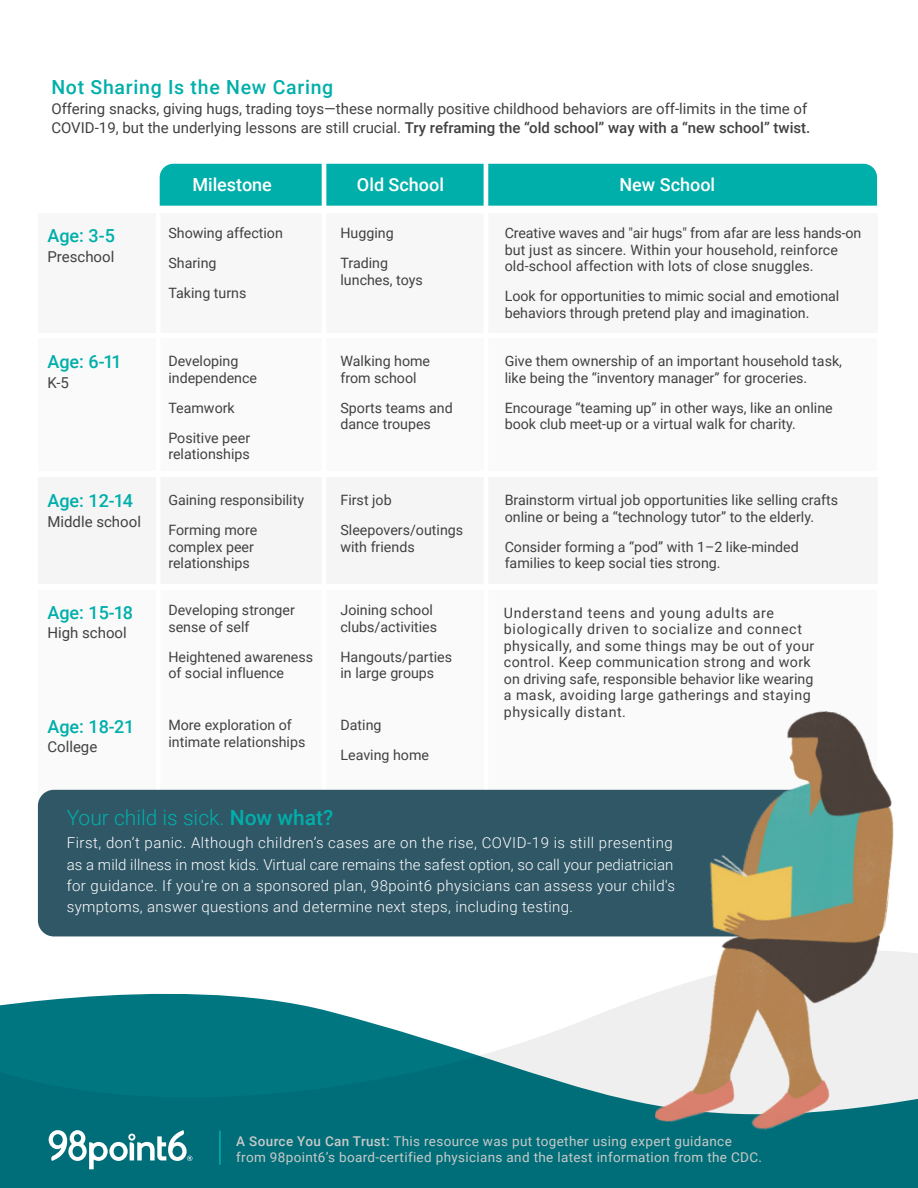
<style>
.page{position:relative;width:918px;height:1188px;background:#fff}
.page>*{position:absolute;margin:0;border:0;box-sizing:border-box;transform-origin:0 0}
.t1{font:300 21px "Roboto";color:#00afaa}
.t2{font:500 19.5px "Roboto";letter-spacing:.035em;color:#00afaa}
.t3{font:500 18px "Roboto";color:#00afaa}
.t4{font:500 18px "Roboto";color:#fff}
.t5{font:15px/19.5px "Roboto";color:#424142}
.t6{font:300 15px/22.5px "Roboto";letter-spacing:.005em;color:#fff}
.t7{font:300 15px/21px "Roboto";letter-spacing:.025em;color:#fff}
.t8{font:14.25px/16.5px "Roboto";color:#424142}
.t9{font:14.25px/16.5px "Roboto";letter-spacing:.03em;color:#424142}
.t10{font:13.5px/16.5px "Roboto";letter-spacing:.025em;color:#c9c9c9}
.s1{font-weight:500}
</style>
<div class="page">
<div style="left:38px;top:590px;width:839px;height:236px;background:#fafafa"></div>
<div style="left:160px;top:164px;width:717px;height:42px;background:#00afaa"></div>
<div style="left:38px;top:213px;width:839px;height:119px;background:#f7f7f7"></div>
<div style="left:38px;top:338px;width:839px;height:132px;background:#fafafa"></div>
<div style="left:38px;top:477px;width:839px;height:107px;background:#f5f5f5"></div>
<hr style="left:322px;top:150px;width:4px;height:650px;background:#fff">
<hr style="left:156px;top:209px;width:4px;height:591px;background:#fff">
<hr style="left:484px;top:154px;width:4px;height:646px;background:#fff">
<svg style="left:0;top:994px;width:918px;height:194px;fill:#006e78"></svg>
<svg style="left:49px;top:1130px;width:143px;height:39px"></svg>
<div style="left:38px;top:790px;width:794px;height:146px;background:#305766;border-radius:16px"></div>
<img style="left:654px;top:710px;width:248px;height:436px">
<hr style="left:219px;top:1131px;width:2px;height:34px;background:#00afaa">
<h2 class="t2" style="left:51px;top:74px;width:283px">Not Sharing Is the New Caring</h2>
<p class="t5" style="left:51px;top:98px;width:761px">Offering snacks, giving hugs, trading toys—these normally positive childhood behaviors are off-limits in the time of<br>COVID-19, but the underlying lessons are still crucial. <span class="s1">Try reframing the “old school” way with a “new school” twist.</span></p>
<p class="t4" style="left:192px;top:172px;width:81px">Milestone</p>
<p class="t4" style="left:357px;top:172px;width:88px">Old School</p>
<p class="t4" style="left:620px;top:172px;width:97px">New School</p>
<p class="t3" style="left:47px;top:223px;width:69px">Age: 3-5</p>
<p class="t5" style="left:47px;top:246px;width:68px">Preschool</p>
<p class="t8" style="left:168px;top:218px;width:116px;line-height:30px">Showing affection<br>Sharing<br>Taking turns</p>
<p class="t8" style="left:340px;top:218px;width:55px;line-height:30px">Hugging<br>Trading</p>
<p class="t8" style="left:340px;top:271px;width:84px">lunches, toys</p>
<p class="t8" style="left:505px;top:224px;width:358px">Creative waves and "air hugs" from afar are less hands-on but just as sincere. Within your household, reinforce old-school affection with lots of close snuggles.</p>
<p class="t8" style="left:505px;top:287px;width:336px">Look for opportunities to mimic social and emotional behaviors through pretend play and imagination.</p>
<p class="t3" style="left:47px;top:349px;width:76px">Age: 6-11</p>
<p class="t5" style="left:47px;top:372px;width:23px">K-5</p>
<p class="t8" style="left:168px;top:352px;width:90px">Developing independence</p>
<p class="t8" style="left:168px;top:392px;width:83px;line-height:30px">Teamwork<br>Positive peer</p>
<p class="t8" style="left:168px;top:445px;width:83px">relationships</p>
<p class="t8" style="left:340px;top:352px;width:91px">Walking home from school</p>
<p class="t8" style="left:340px;top:399px;width:114px">Sports teams and dance troupes</p>
<p class="t8" style="left:505px;top:352px;width:339px">Give them ownership of an important household task, like being the “inventory manager” for groceries.</p>
<p class="t8" style="left:505px;top:399px;width:330px">Encourage “teaming up” in other ways, like an online book club meet-up or a virtual walk for charity.</p>
<p class="t3" style="left:47px;top:488px;width:87px">Age: 12-14</p>
<p class="t5" style="left:47px;top:511px;width:95px">Middle school</p>
<p class="t8" style="left:168px;top:485px;width:137px;line-height:30px">Gaining responsibility<br>Forming more</p>
<p class="t8" style="left:168px;top:538px;width:87px">complex peer relationships</p>
<p class="t8" style="left:340px;top:485px;width:124px;line-height:30px">First job<br>Sleepovers/outings</p>
<p class="t8" style="left:340px;top:538px;width:76px">with friends</p>
<p class="t8" style="left:505px;top:491px;width:335px">Brainstorm virtual job opportunities like selling crafts online or being a “technology tutor” to the elderly.</p>
<p class="t8" style="left:505px;top:538px;width:296px">Consider forming a “pod” with 1–2 like-minded families to keep social ties strong.</p>
<p class="t3" style="left:47px;top:600px;width:87px">Age: 15-18</p>
<p class="t5" style="left:47px;top:623px;width:81px">High school</p>
<p class="t3" style="left:47px;top:714px;width:88px">Age: 18-21</p>
<p class="t5" style="left:47px;top:737px;width:51px">College</p>
<p class="t8" style="left:168px;top:602px;width:128px">Developing stronger sense of self</p>
<p class="t8" style="left:168px;top:648px;width:146px">Heightened awareness of social influence</p>
<p class="t8" style="left:340px;top:602px;width:98px">Joining school clubs/activities</p>
<p class="t8" style="left:340px;top:648px;width:113px">Hangouts/parties in large groups</p>
<p class="t8" style="left:168px;top:716px;width:138px">More exploration of intimate relationships</p>
<p class="t8" style="left:340px;top:709px;width:90px;line-height:30px">Dating<br>Leaving home</p>
<p class="t9" style="left:504px;top:604px;width:312px">Understand teens and young adults are biologically driven to socialize and connect physically, and some things may be out of your control. Keep communication strong and work on driving safe, responsible behavior like wearing a mask, avoiding large gatherings and staying physically distant.</p>
<h1 class="t1" style="left:67px;top:803px;width:268px">Your child is sick. <span class="s1">Now what?</span></h1>
<p class="t6" style="left:67px;top:830px;width:608px">First, don’t panic. Although children’s cases are on the rise, COVID-19 is still presenting as a mild illness in most kids. Virtual care remains the safest option, so call your pediatrician</p>
<p class="t7" style="left:67px;top:875px;width:610px">for guidance. If you're on a sponsored plan, 98point6 physicians can assess your child's symptoms, answer questions and determine next steps, including testing.</p>
<p class="t10" style="left:236px;top:1132px;width:527px"><span class="s1">A Source You Can Trust:</span> This resource was put together using expert guidance from 98point6’s board-certified physicians and the latest information from the CDC.</p>
</div>
